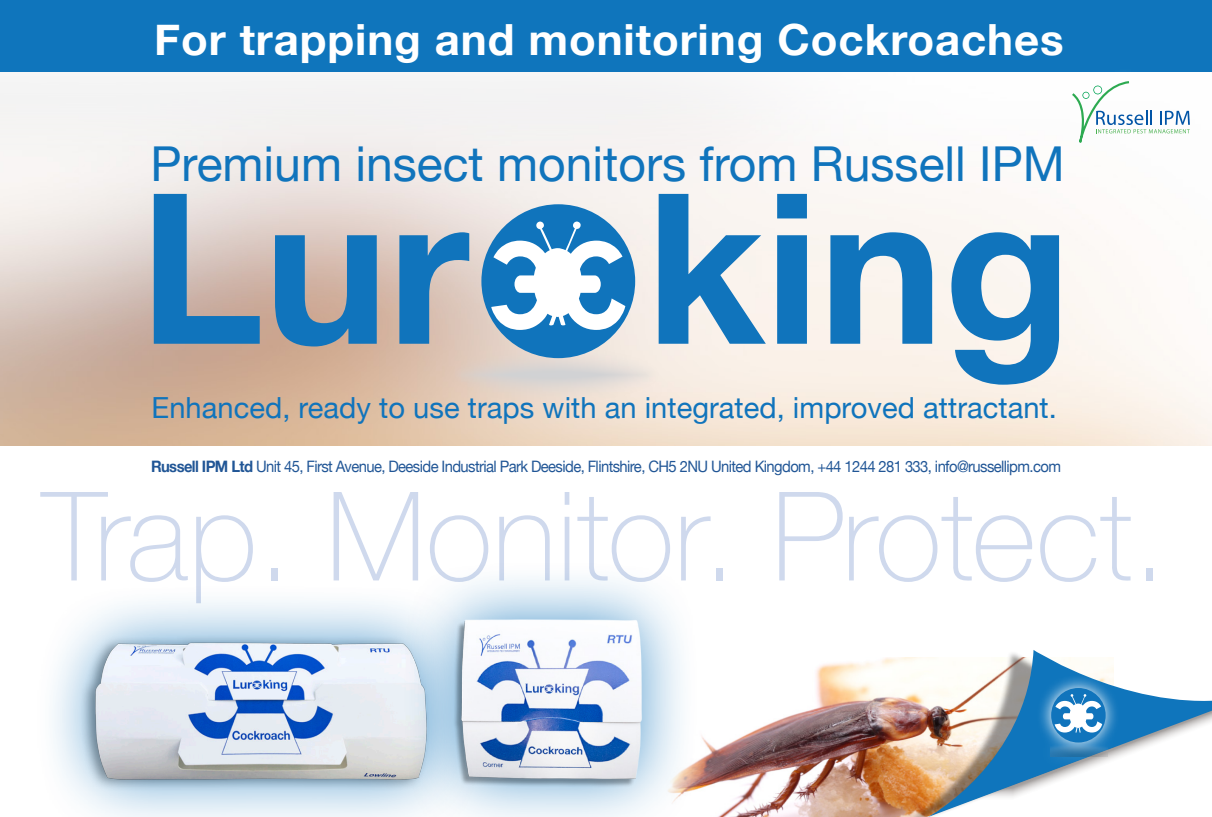
<style>
.page{position:relative;width:1212px;height:817px;background:#fff}
.page>*{position:absolute;margin:0;border:0;box-sizing:border-box;transform-origin:0 0}
.t1{font:100 123.75px "Helvetica Neue";color:#cfd9ed}
.t2{font:48.15px "Helvetica Neue";color:#1074bc}
.t3{font:700 42.98px "Helvetica Neue";letter-spacing:.02em;color:#fff}
.t4{font:29.03px "Helvetica Neue";color:#1074bc}
.t5{font:15.75px "Helvetica Neue";letter-spacing:-.04em;color:#215696;scale:.94 1}
.s1{font-weight:700}
</style>
<div class="page">
<img style="left:700px;top:657px;width:202px;height:159px">
<img style="left:0;top:78px;width:1212px;height:367px">
<div style="left:0;top:0;width:1212px;height:72px;background:#0f75bc"></div>
<div style="left:1059px;top:68px;width:145px;height:87px;background:#fff"></div>
<svg style="left:1072px;top:81px;width:118px;height:61px"></svg>
<div style="left:902px;top:650px;width:310px;height:166px;background:#231f20;opacity:.47"></div>
<svg style="left:928px;top:650px;width:284px;height:39px"></svg>
<svg style="left:1037px;top:673px;width:82px;height:16px"></svg>
<svg style="left:926px;top:689px;width:286px;height:127px"></svg>
<svg style="left:448px;top:345px;width:212px;height:58px;background:#e2d7d0"></svg>
<svg style="left:154px;top:194px;width:106px;height:149px;background:#81a2bc"></svg>
<svg style="left:275px;top:235px;width:102px;height:111px;background:#558bb3"></svg>
<svg style="left:777px;top:194px;width:30px;height:149px;background:#2b83c2"></svg>
<svg style="left:830px;top:232px;width:102px;height:111px;background:#65a2cd"></svg>
<svg style="left:951px;top:232px;width:108px;height:152px"></svg>
<svg style="left:399px;top:232px;width:70px;height:111px;background:#6c99bb"></svg>
<svg style="left:659px;top:194px;width:107px;height:149px"></svg>
<div style="left:481px;top:204px;width:154px;height:154px;background:#1074bc;border-radius:50%"></div>
<svg style="left:491px;top:221px;width:134px;height:109px"></svg>
<div style="left:32px;top:582px;width:452px;height:234px;background:#1074bc;opacity:.75"></div>
<img style="left:63px;top:622px;width:338px;height:173px">
<div style="left:401px;top:560px;width:299px;height:256px;background:#1074bc;opacity:.75"></div>
<img style="left:427px;top:606px;width:243px;height:185px">
<p class="t3" style="left:154px;top:6px;width:911px">For trapping and monitoring Cockroaches</p>
<p class="t2" style="left:150px;top:129px;width:916px">Premium insect monitors from Russell IPM</p>
<p class="t4" style="left:152px;top:387px;width:907px">Enhanced, ready to use traps with an integrated, improved attractant.</p>
<p class="t5" style="left:151px;top:455px;width:969px"><span class="s1">Russell IPM Ltd</span> Unit 45, First Avenue, Deeside Industrial Park Deeside, Flintshire, CH5 2NU United Kingdom, +44 1244 281 333, info@russellipm.com</p>
<p class="t1" style="left:42px;top:442px;width:1126px">Trap. Monitor. Protect.</p>
</div>
